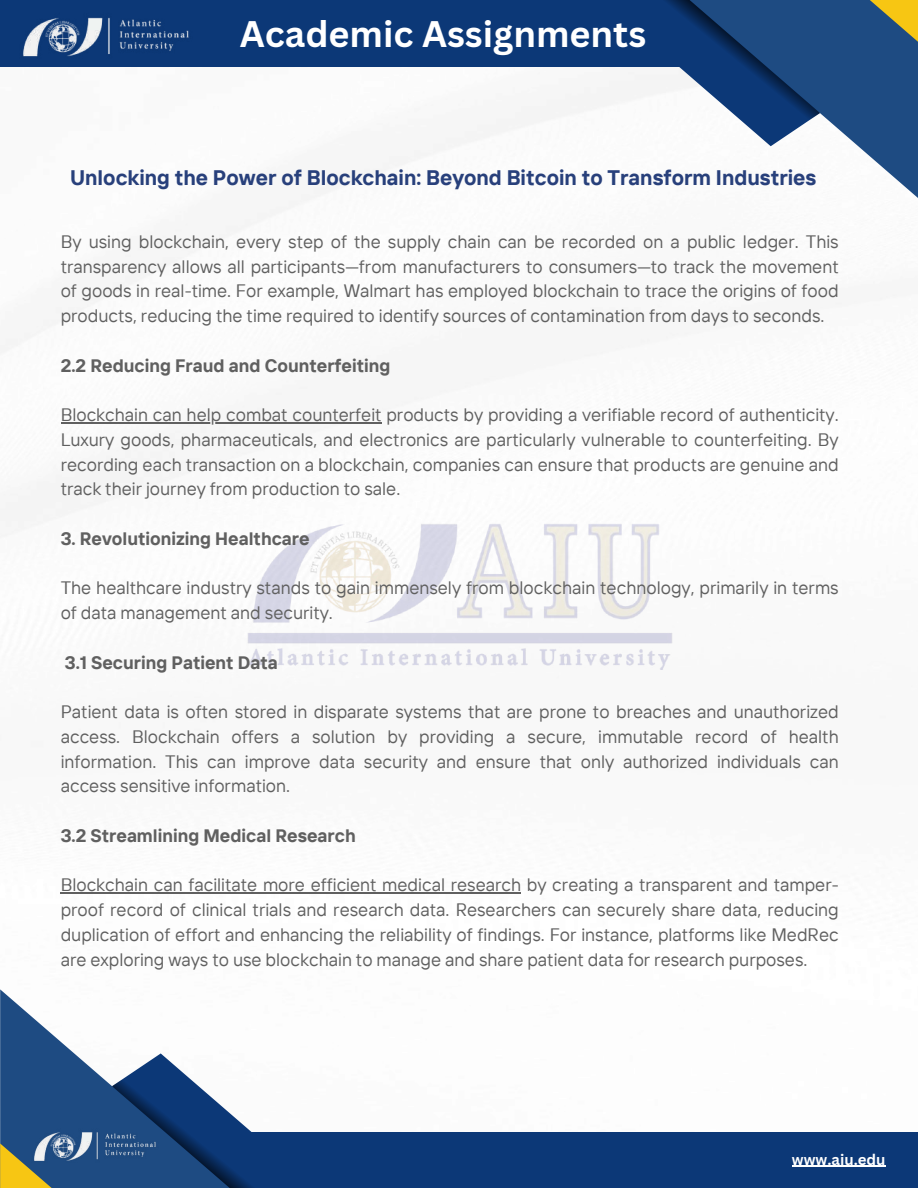
<style>
.page{position:relative;width:918px;height:1188px;background:#fff}
.page>*{position:absolute;margin:0;border:0;box-sizing:border-box;transform-origin:0 0}
.t1{font:700 36px "Canva Sans";color:#fff}
.t2{font:700 24px "Canva Sans";color:#fff}
.t3{font:700 21px "TT Interphases";color:#28407b}
.t4{font:18px/24.8px "TT Interphases";color:#606060;text-align:justify}
.t5{font:700 18px "TT Interphases";color:#606060}
.t6{font:700 15px "Canva Sans";color:#fff}
</style>
<div class="page">
<img style="left:0;top:66px;width:895px;height:828px">
<img style="left:240px;top:518px;width:439px;height:151px">
<div style="left:0;top:0;width:699px;height:66px;background:#0c3877"></div>
<svg style="left:648px;top:0;width:270px;height:211px"></svg>
<svg style="left:828px;top:0;width:90px;height:55px;background:#4a646b"></svg>
<svg style="left:560px;top:0;width:260px;height:146px"></svg>
<img style="left:20px;top:17px;width:172px;height:50px">
<div style="left:175px;top:1132px;width:743px;height:56px;background:#0c3877"></div>
<svg style="left:0;top:989px;width:112px;height:199px;fill:#1e4b82"></svg>
<svg style="left:0;top:1143px;width:104px;height:45px;background:#757c55"></svg>
<svg style="left:112px;top:1053px;width:140px;height:135px"></svg>
<img style="left:31px;top:1124px;width:127px;height:44px">
<hr style="left:792px;top:1166px;width:94px;height:1px;background:#fff">
<hr style="left:61px;top:422px;width:321px;height:1px;background:#606060">
<hr style="left:61px;top:892px;width:460px;height:2px;background:#606060">
<h2 class="t2" style="left:331px;top:8px;width:296px">AIU Student Publications</h2>
<h1 class="t1" style="left:240px;top:9px;width:408px">Academic Assignments</h1>
<p class="t3" style="left:70px;top:164px;width:748px">Unlocking the Power of Blockchain: Beyond Bitcoin to Transform Industries</p>
<p class="t4" style="left:61px;top:229px;width:780px">By using blockchain, every step of the supply chain can be recorded on a public ledger. This transparency allows all participants—from manufacturers to consumers—to track the movement of goods in real-time. For example, Walmart has employed blockchain to trace the origins of food products, reducing the time required to identify sources of contamination from days to seconds.</p>
<p class="t5" style="left:61px;top:354px;width:331px">2.2 Reducing Fraud and Counterfeiting</p>
<p class="t4" style="left:61px;top:402px;width:780px">Blockchain can help combat counterfeit products by providing a verifiable record of authenticity.<br>Luxury goods, pharmaceuticals, and electronics are particularly vulnerable to counterfeiting. By recording each transaction on a blockchain, companies can ensure that products are genuine and track their journey from production to sale.</p>
<p class="t5" style="left:61px;top:527px;width:251px">3. Revolutionizing Healthcare</p>
<p class="t4" style="left:61px;top:575px;width:780px">The healthcare industry stands to gain immensely from blockchain technology, primarily in terms of data management and security.</p>
<p class="t5" style="left:65px;top:651px;width:214px">3.1 Securing Patient Data</p>
<p class="t4" style="left:61px;top:699px;width:780px">Patient data is often stored in disparate systems that are prone to breaches and unauthorized access. Blockchain offers a solution by providing a secure, immutable record of health information. This can improve data security and ensure that only authorized individuals can access sensitive information.</p>
<p class="t5" style="left:61px;top:824px;width:297px">3.2 Streamlining Medical Research</p>
<p class="t4" style="left:61px;top:872px;width:780px">Blockchain can facilitate more efficient medical research by creating a transparent and tamper&shy;proof record of clinical trials and research data. Researchers can securely share data, reducing duplication of effort and enhancing the reliability of findings. For instance, platforms like MedRec are exploring ways to use blockchain to manage and share patient data for research purposes.</p>
<p class="t6" style="left:792px;top:1149px;width:95px">www.aiu.edu</p>
</div>
